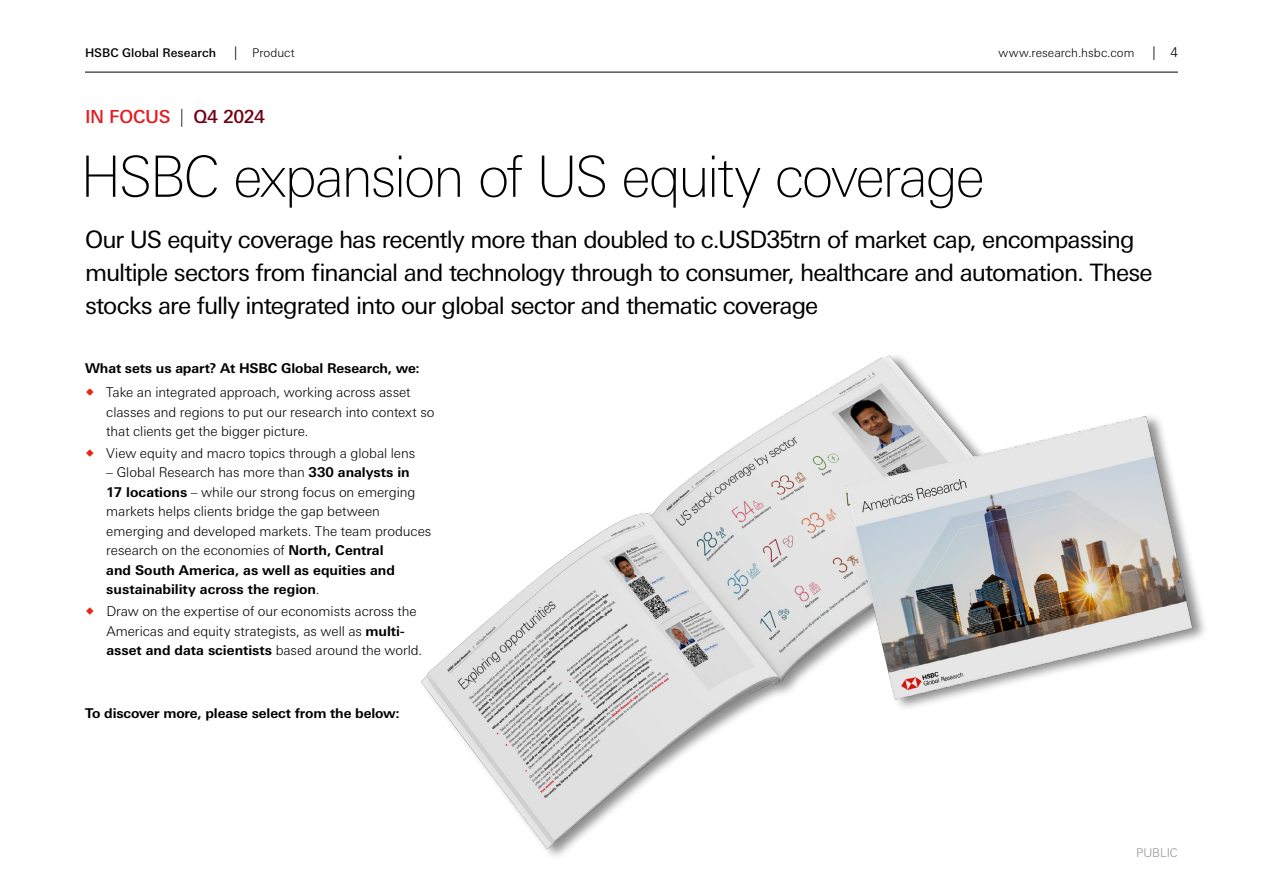
<style>
.page{position:relative;width:1263px;height:893px;background:#fff}
.page>*{position:absolute;margin:0;border:0;box-sizing:border-box;transform-origin:0 0}
.t1{font:100 57px "Univers Nextfor HSBC";letter-spacing:-.04em;color:#000}
.t2{font:24px/33px "Univers Nextfor HSBC";letter-spacing:-.04em;color:#000}
.t3{font:500 18px "Univers Nextfor HSBC";letter-spacing:-.02em;color:#e31e22}
.t4{font:300 13.5px/19.5px "Univers Nextfor HSBC";letter-spacing:-.005em;color:#000}
.t5{font:700 13.5px "Univers Nextfor HSBC";letter-spacing:-.01em;color:#000}
.t6{font:300 12px "Univers Nextfor HSBC";color:#000}
.t7{font:500 12px "Univers Nextfor HSBC";letter-spacing:.005em;color:#000}
.t8{font:300 12px "Univers Nextfor HSBC";letter-spacing:-.005em;color:#949494}
.s1{font-size:13.5px}
.s2{font-weight:100;color:#000}
.s3{color:#730014}
.s4{font-weight:700}
</style>
<div class="page">
<hr style="left:85px;top:72px;width:1093px;height:1px;background:#000">
<img style="left:420px;top:355px;width:781px;height:496px">
<p class="t7" style="left:85px;top:44px;width:133px">HSBC Global Research</p>
<p class="t6" style="left:234px;top:44px;width:62px"><span class="s1">|</span> Product</p>
<p class="t6" style="left:998px;top:44px;width:137px">www.research.hsbc.com</p>
<p class="t4" style="left:1152px;top:41px;width:27px">| 4</p>
<h3 class="t3" style="left:85px;top:104px;width:181px">IN FOCUS <span class="s2">|</span> <span class="s3">Q4 2024</span></h3>
<h1 class="t1" style="left:80px;top:137px;width:906px">HSBC expansion of US equity coverage</h1>
<p class="t2" style="left:85px;top:221px;width:1069px">Our US equity coverage has recently more than doubled to c.USD35trn of market cap, encompassing multiple sectors from financial and technology through to consumer, healthcare and automation. These stocks are fully integrated into our global sector and thematic coverage</p>
<p class="t5" style="left:85px;top:358px;width:336px">What sets us apart? At HSBC Global Research, we:</p>
<p class="t4" style="left:106px;top:382px;width:330px">Take an integrated approach, working across asset classes and regions to put our research into context so that clients get the bigger picture.</p>
<p class="t4" style="left:106px;top:442px;width:310px">View equity and macro topics through a global lens</p>
<p class="t4" style="left:106px;top:462px;width:326px">– Global Research has more than <span class="s4">330 analysts in<br>17 locations</span> – while our strong focus on emerging markets helps clients bridge the gap between emerging and developed markets. The team produces research on the economies of <span class="s4">North, Central<br>and South America, as well as equities and sustainability across the region</span>.</p>
<p class="t4" style="left:106px;top:601px;width:317px">Draw on the expertise of our economists across the<br>Americas and equity strategists, as well as <span class="s4">multi&shy;asset and data scientists</span> based around the world.</p>
<p class="t5" style="left:85px;top:704px;width:316px">To discover more, please select from the below:</p>
<p class="t8" style="left:1136px;top:844px;width:43px">PUBLIC</p>
</div>
